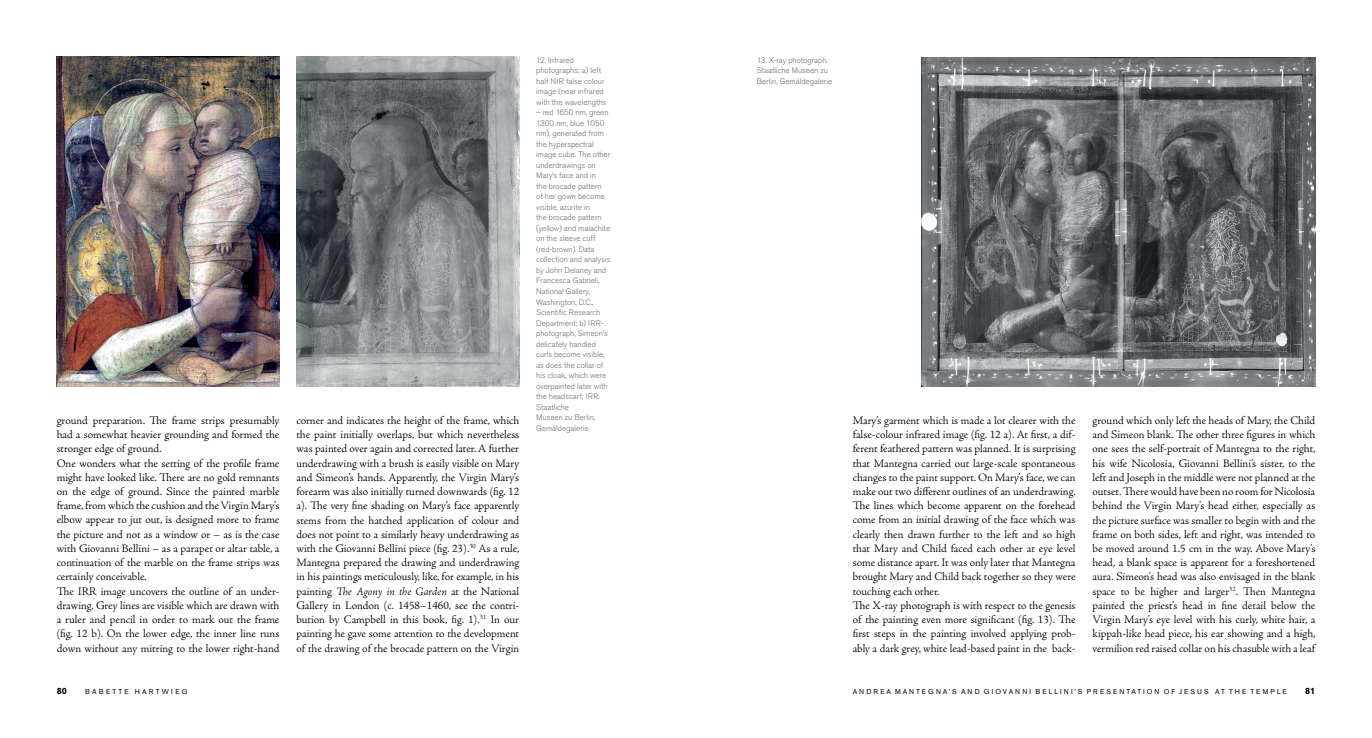
<style>
.page{position:relative;width:1372px;height:738px;background:#fff}
.page>*{position:absolute;margin:0;border:0;box-sizing:border-box;transform-origin:0 0}
.t1{font:300 11.5px/14.2px "Adobe Jenson Pro";letter-spacing:-.005em;color:#000}
.t2{font:700 9px "Akzidenz Grotesk Std";color:#000}
.t3{font:300 8px/10.5px "Akzidenz Grotesk Std";color:#6d6e71}
.t4{font:7px "Akzidenz Grotesk Std";letter-spacing:.295em;color:#000}
.t5{font:7px "Akzidenz Grotesk Std";letter-spacing:.315em;color:#000}
.s1{font-style:italic}
</style>
<div class="page">
<img style="left:296px;top:57px;width:223px;height:329px">
<img style="left:57px;top:57px;width:222px;height:329px">
<img style="left:921px;top:57px;width:394px;height:329px">
<p class="t3" style="left:536px;top:55px;width:71px">12. Infrared photographs: a) left half NIR false colour image (near infrared with the wavelengths</p>
<p class="t3" style="left:536px;top:107px;width:76px">– red 1650 nm, green<br>1300 nm, blue 1050 nm), generated from the hyperspectral image cube. The other underdrawings on<br>Mary’s face and in<br>the brocade pattern<br>of her gown become visible, azurite in<br>the brocade pattern (yellow) and malachite on the sleeve cuff (red-brown). Data collection and analysis by John Delaney and<br>Francesca Gabrieli,<br>National Gallery,<br>Washington, D.C.,<br>Scientific Research<br>Department; b) IRR&shy;photograph, Simeon’s delicately handled curls become visible, as does the collar of his cloak, which were overpainted later with the headscarf; IRR.<br>Staatliche<br>Museen zu Berlin,<br>Gemäldegalerie</p>
<p class="t3" style="left:757px;top:55px;width:77px">13. X-ray photograph.<br>Staatliche Museen zu<br>Berlin, Gemäldegalerie</p>
<p class="t1" style="left:57px;top:413px;width:224px">ground preparation. The frame strips presumably had a somewhat heavier grounding and formed the stronger edge of ground.<br>One wonders what the setting of the profile frame might have looked like. There are no gold remnants on the edge of ground. Since the painted marble frame, from which the cushion and the Virgin Mary’s elbow appear to jut out, is designed more to frame the picture and not as a window or – as is the case with Giovanni Bellini – as a parapet or altar table, a continuation of the marble on the frame strips was certainly conceivable.<br>The IRR image uncovers the outline of an under&shy;drawing. Grey lines are visible which are drawn with a ruler and pencil in order to mark out the frame (fig. 12 b). On the lower edge, the inner line runs down without any mitring to the lower right-hand</p>
<p class="t1" style="left:296px;top:413px;width:225px;text-align:justify">corner and indicates the height of the frame, which the paint initially overlaps, but which nevertheless was painted over again and corrected later. A further underdrawing with a brush is easily visible on Mary and Simeon’s hands. Apparently, the Virgin Mary’s forearm was also initially turned downwards (fig. 12 a). The very fine shading on Mary’s face apparently stems from the hatched application of colour and does not point to a similarly heavy underdrawing as with the Giovanni Bellini piece (fig. 23).<sup>30</sup> As a rule, Mantegna prepared the drawing and underdrawing in his paintings meticulously, like, for example, in his painting <span class="s1">The Agony in the Garden</span> at the National Gallery in London (c. 1458–1460, see the contri&shy;bution by Campbell in this book, fig. 1).<sup>31</sup> In our painting he gave some attention to the development of the drawing of the brocade pattern on the Virgin</p>
<p class="t1" style="left:853px;top:413px;width:225px">Mary’s garment which is made a lot clearer with the false-colour infrared image (fig. 12 a). At first, a dif&shy;ferent feathered pattern was planned. It is surprising that Mantegna carried out large-scale spontaneous changes to the paint support. On Mary’s face, we can make out two different outlines of an underdrawing.<br>The lines which become apparent on the forehead come from an initial drawing of the face which was clearly then drawn further to the left and so high that Mary and Child faced each other at eye level some distance apart. It was only later that Mantegna brought Mary and Child back together so they were touching each other.<br>The X-ray photograph is with respect to the genesis of the painting even more significant (fig. 13). The first steps in the painting involved applying prob&shy;ably a dark grey, white lead-based paint in the back-</p>
<p class="t1" style="left:1093px;top:413px;width:225px;text-align:justify">ground which only left the heads of Mary, the Child and Simeon blank. The other three figures in which one sees the self-portrait of Mantegna to the right, his wife Nicolosia, Giovanni Bellini’s sister, to the left and Joseph in the middle were not planned at the outset. There would have been no room for Nicolosia behind the Virgin Mary’s head either, especially as the picture surface was smaller to begin with and the frame on both sides, left and right, was intended to be moved around 1.5 cm in the way. Above Mary’s head, a blank space is apparent for a foreshortened aura. Simeon’s head was also envisaged in the blank space to be higher and larger<sup>32</sup>. Then Mantegna painted the priest’s head in fine detail below the Virgin Mary’s eye level with his curly, white hair, a kippah-like head piece, his ear showing and a high, vermilion red raised collar on his chasuble with a leaf</p>
<p class="t2" style="left:57px;top:685px;width:12px">80</p>
<p class="t5" style="left:85px;top:687px;width:104px">BAB ETTE HA RTWIEG</p>
<p class="t4" style="left:853px;top:687px;width:248px">ANDREA MANTEGNA’S AND G IOVANNI BELLINI’S PRESENT</p>
<p class="t5" style="left:1132px;top:687px;width:12px">ATIO</p>
<p class="t4" style="left:1155px;top:687px;width:129px">N OF JESUS AT THE TE MPLE</p>
<p class="t2" style="left:1305px;top:685px;width:12px">81</p>
</div>
